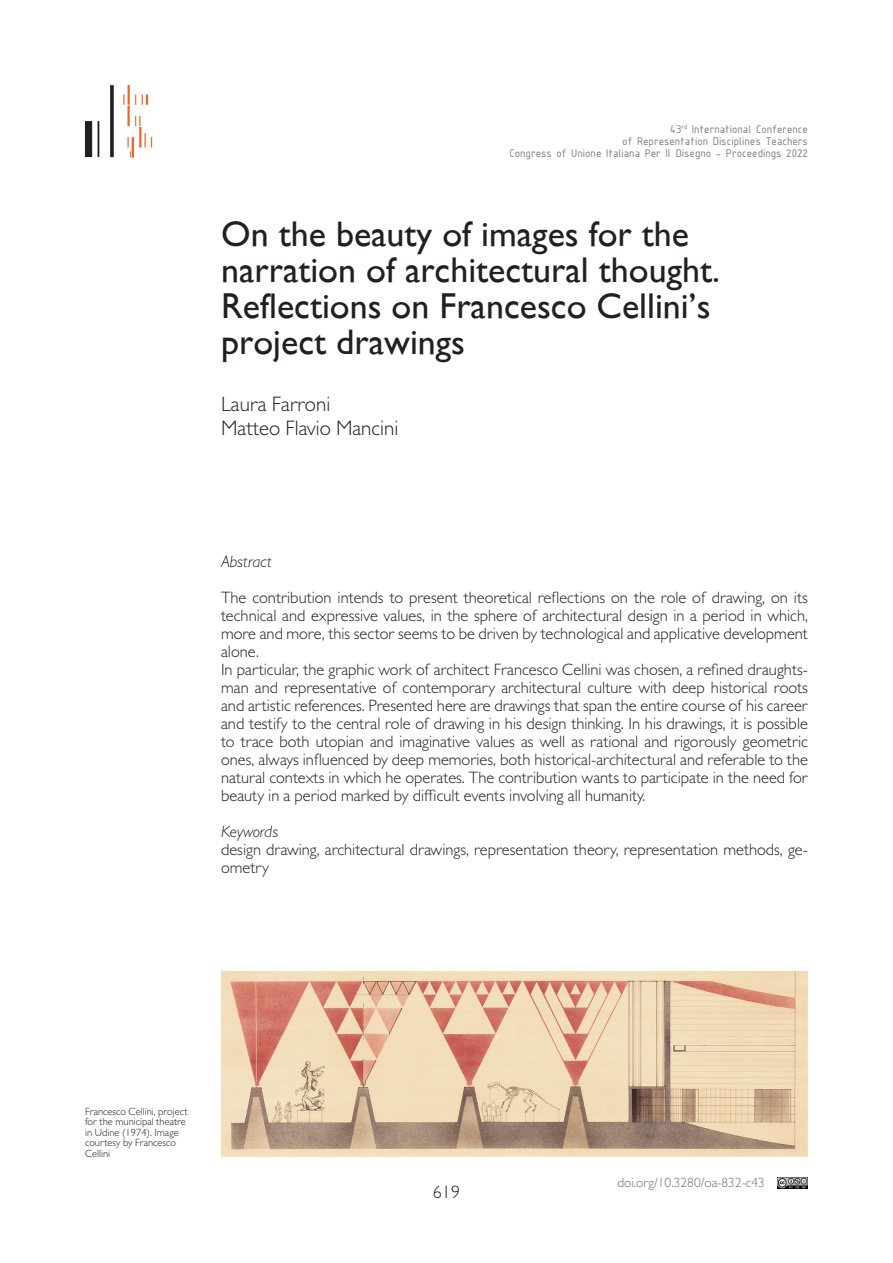
<style>
.page{position:relative;width:893px;height:1263px;background:#fff}
.page>*{position:absolute;margin:0;border:0;box-sizing:border-box;transform-origin:0 0}
.Titolo_italiano{font:36px/36px "Gill Sans";color:#231f20}
.Autori_contributo{font:300 21px "Gill Sans";color:#231f20}
.t1{font:300 18px "Gill Sans";color:#231f20}
.Testo_inglese{font:300 16.5px/18px "Gill Sans";color:#231f20;text-align:justify}
.Testo_inglese-2{font:italic 300 16.5px "Gill Sans";color:#231f20}
.t2{font:300 13.5px "Gill Sans";color:#717275}
.t3{font:12px/12px "ISOCPEUR";color:#7a7c7f;text-align:right}
.Didascalie_-_ENG{font:300 10.5px/10.5px "Gill Sans";color:#231f20}
</style>
<div class="page">
<svg style="left:110px;top:85px;width:4px;height:72px"></svg>
<svg style="left:98px;top:121px;width:1px;height:36px"></svg>
<svg style="left:85px;top:121px;width:7px;height:36px"></svg>
<img style="left:123px;top:85px;width:30px;height:72px">
<img style="left:778px;top:1178px;width:30px;height:10px">
<img style="left:221px;top:971px;width:587px;height:186px">
<p class="t3" style="left:509px;top:123px;width:300px">43<sup>rd</sup> International Conference<br>of Representation Disciplines Teachers<br>Congress of Unione Italiana Per Il Disegno - Proceedings 2022</p>
<p class="Titolo_italiano" style="left:221px;top:215px;width:500px">On the beauty of images for the narration of architectural thought.<br>Reflections on Francesco Cellini’s project drawings</p>
<p class="Autori_contributo" style="left:221px;top:391px;width:111px">Laura Farroni</p>
<p class="Autori_contributo" style="left:221px;top:415px;width:179px">Matteo Flavio Mancini</p>
<p class="Testo_inglese-2" style="left:221px;top:552px;width:52px">Abstract</p>
<p class="Testo_inglese" style="left:221px;top:588px;width:588px">The contribution intends to present theoretical reflections on the role of drawing, on its technical and expressive values, in the sphere of architectural design in a period in which, more and more, this sector seems to be driven by technological and applicative development alone.</p>
<p class="Testo_inglese" style="left:221px;top:660px;width:588px">In particular, the graphic work of architect Francesco Cellini was chosen, a refined draughts&shy;man and representative of contemporary architectural culture with deep historical roots and artistic references. Presented here are drawings that span the entire course of his career and testify to the central role of drawing in his design thinking. In his drawings, it is possible to trace both utopian and imaginative values as well as rational and rigorously geometric ones, always influenced by deep memories, both historical-architectural and referable to the natural contexts in which he operates. The contribution wants to participate in the need for beauty in a period marked by difficult events involving all humanity.</p>
<p class="Testo_inglese-2" style="left:221px;top:822px;width:59px">Keywords</p>
<p class="Testo_inglese" style="left:221px;top:840px;width:588px">design drawing, architectural drawings, representation theory, representation methods, ge&shy;ometry</p>
<p class="Didascalie_-_ENG" style="left:85px;top:1106px;width:104px">Francesco Cellini, project for the municipal theatre in Udine (1974). Image courtesy by Francesco<br>Cellini</p>
<p class="t1" style="left:433px;top:1181px;width:28px">619</p>
<p class="t2" style="left:617px;top:1175px;width:149px">doi.org/10.3280/oa-832-c43</p>
</div>
